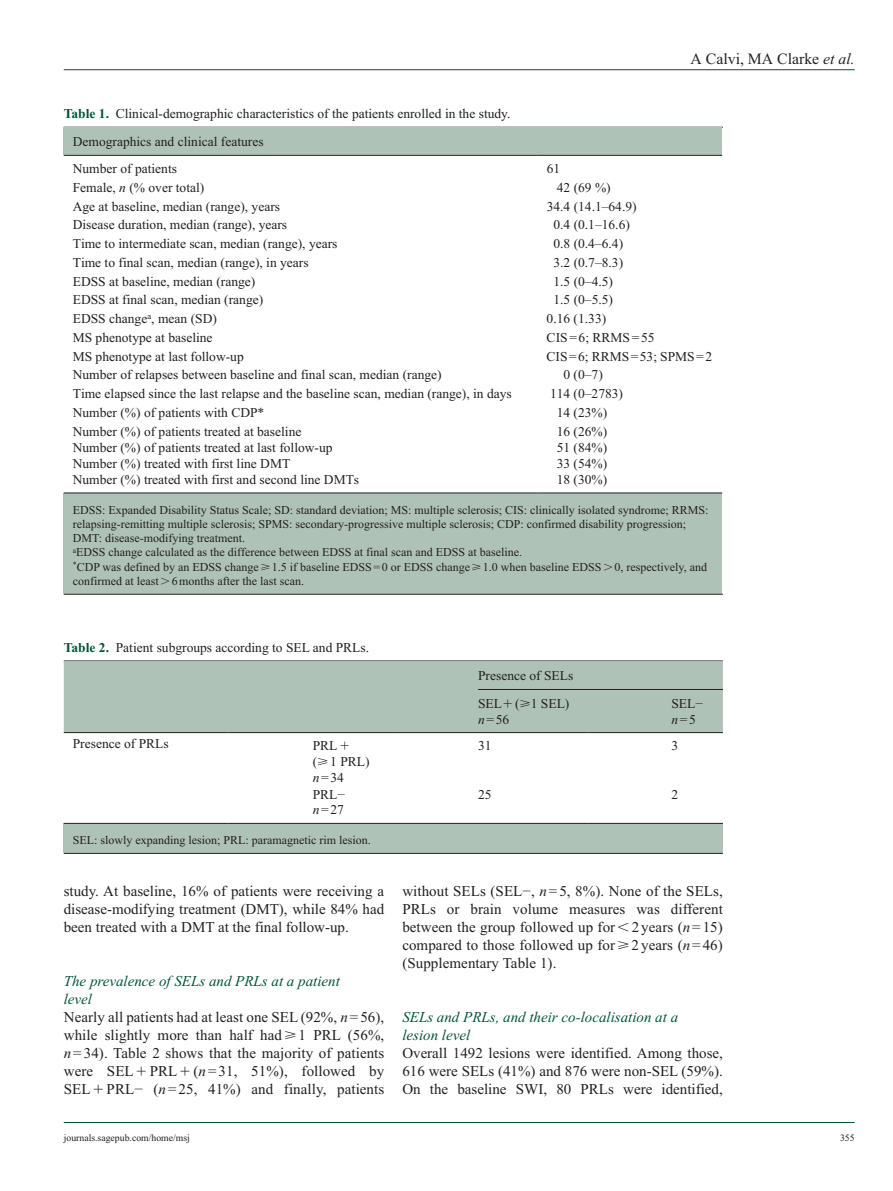
<style>
.page{position:relative;width:893px;height:1191px;background:#fff}
.page>*{position:absolute;margin:0;border:0;box-sizing:border-box;transform-origin:0 0}
.t1{font:15.75px "Times New Roman";color:#231f20}
.t2{font:15px/18px "Times New Roman";letter-spacing:.005em;color:#231f20;text-align:justify}
.t3{font:italic 15px/18px "Times New Roman";color:#015436}
.t4{font:13.5px/15.8px "Times New Roman";color:#231f20}
.t5{font:12px/14.2px "Times New Roman";color:#231f20}
.t6{font:9.75px "Times New Roman";color:#231f20}
.s1{font-style:italic}
.s2{font-weight:700;color:#015436}
.s3{font-style:italic;color:#015436}
</style>
<div class="page">
<hr style="left:64px;top:69px;width:791px;height:1px;background:#015436">
<hr style="left:64px;top:1122px;width:791px;height:1px;background:#015436">
<div style="left:64px;top:823px;width:659px;height:30px;background:#afc2b8"></div>
<div style="left:64px;top:493px;width:658px;height:101px;background:#afc2b8"></div>
<hr style="left:64px;top:127px;width:659px;height:1px;background:#231f20">
<hr style="left:64px;top:594px;width:659px;height:1px;background:#231f20">
<div style="left:64px;top:128px;width:658px;height:27px;background:#afc2b8"></div>
<hr style="left:538px;top:155px;width:184px;height:1px;background:#231f20">
<hr style="left:64px;top:155px;width:474px;height:1px;background:#231f20">
<hr style="left:64px;top:492px;width:474px;height:1px;background:#231f20">
<hr style="left:538px;top:492px;width:184px;height:1px;background:#231f20">
<hr style="left:64px;top:660px;width:659px;height:1px;background:#231f20">
<hr style="left:64px;top:853px;width:659px;height:1px;background:#231f20">
<div style="left:64px;top:661px;width:659px;height:71px;background:#afc2b8"></div>
<hr style="left:64px;top:732px;width:165px;height:1px;background:#231f20">
<hr style="left:229px;top:732px;width:165px;height:1px;background:#231f20">
<hr style="left:394px;top:732px;width:193px;height:1px;background:#231f20">
<hr style="left:587px;top:732px;width:136px;height:1px;background:#231f20">
<hr style="left:229px;top:823px;width:165px;height:1px;background:#231f20">
<hr style="left:394px;top:823px;width:193px;height:1px;background:#231f20">
<hr style="left:587px;top:823px;width:136px;height:1px;background:#231f20">
<hr style="left:64px;top:823px;width:165px;height:1px;background:#231f20">
<hr style="left:478px;top:689px;width:245px;height:1px;background:#231f20">
<svg style="left:504px;top:699px;width:8px;height:8px"></svg>
<p class="t1" style="left:691px;top:50px;width:166px">A Calvi, MA Clarke <span class="s1">et al.</span></p>
<p class="t4" style="left:73px;top:99px;width:439px;line-height:28.5px;text-indent:-9px"><span class="s2">Table 1.</span> Clinical-demographic characteristics of the patients enrolled in the study.<br>Demographics and clinical features</p>
<p class="t4" style="left:73px;top:160px;width:106px">Number of patients</p>
<p class="t4" style="left:547px;top:160px;width:15px">61</p>
<p class="t4" style="left:73px;top:179px;width:133px">Female, <span class="s1">n</span> (% over total)</p>
<p class="t4" style="left:557px;top:179px;width:55px">42 (69 %)</p>
<p class="t4" style="left:73px;top:198px;width:209px">Age at baseline, median (range), years</p>
<p class="t4" style="left:547px;top:198px;width:91px">34.4 (14.1–64.9)</p>
<p class="t4" style="left:73px;top:217px;width:216px">Disease duration, median (range), years</p>
<p class="t4" style="left:553px;top:217px;width:78px">0.4 (0.1–16.6)</p>
<p class="t4" style="left:73px;top:235px;width:266px">Time to intermediate scan, median (range), years</p>
<p class="t4" style="left:553px;top:235px;width:71px">0.8 (0.4–6.4)</p>
<p class="t4" style="left:73px;top:254px;width:237px">Time to final scan, median (range), in years</p>
<p class="t4" style="left:553px;top:254px;width:71px">3.2 (0.7–8.3)</p>
<p class="t4" style="left:73px;top:273px;width:184px">EDSS at baseline, median (range)</p>
<p class="t4" style="left:553px;top:273px;width:61px">1.5 (0–4.5)</p>
<p class="t4" style="left:73px;top:292px;width:192px">EDSS at final scan, median (range)</p>
<p class="t4" style="left:553px;top:292px;width:61px">1.5 (0–5.5)</p>
<p class="t4" style="left:73px;top:311px;width:146px">EDSS change<sup>a</sup>, mean (SD)</p>
<p class="t4" style="left:547px;top:310px;width:61px">0.16 (1.33)</p>
<p class="t4" style="left:73px;top:329px;width:141px">MS phenotype at baseline</p>
<p class="t4" style="left:547px;top:329px;width:109px">CIS=6; RRMS=55</p>
<p class="t4" style="left:73px;top:348px;width:172px">MS phenotype at last follow-up</p>
<p class="t4" style="left:547px;top:348px;width:167px">CIS=6; RRMS=53; SPMS=2</p>
<p class="t4" style="left:73px;top:367px;width:370px">Number of relapses between baseline and final scan, median (range)</p>
<p class="t4" style="left:563px;top:367px;width:41px">0 (0–7)</p>
<p class="t4" style="left:73px;top:385px;width:441px">Time elapsed since the last relapse and the baseline scan, median (range), in days</p>
<p class="t4" style="left:550px;top:385px;width:75px">114 (0–2783)</p>
<p class="t4" style="left:73px;top:404px;width:193px">Number (%) of patients with CDP*</p>
<p class="t4" style="left:557px;top:404px;width:52px">14 (23%)</p>
<p class="t4" style="left:73px;top:423px;width:230px">Number (%) of patients treated at baseline</p>
<p class="t4" style="left:557px;top:423px;width:52px">16 (26%)</p>
<p class="t4" style="left:73px;top:440px;width:288px">Number (%) of patients treated at last follow-up<br>Number (%) treated with first line DMT<br>Number (%) treated with first and second line DMTs</p>
<p class="t4" style="left:557px;top:440px;width:52px;text-align:justify">51 (84%)<br>33 (54%)<br>18 (30%)</p>
<p class="t5" style="left:73px;top:502px;width:637px">EDSS: Expanded Disability Status Scale; SD: standard deviation; MS: multiple sclerosis; CIS: clinically isolated syndrome; RRMS: relapsing-remitting multiple sclerosis; SPMS: secondary-progressive multiple sclerosis; CDP: confirmed disability progression; DMT: disease-modifying treatment.<br><sup>a</sup>EDSS change calculated as the difference between EDSS at final scan and EDSS at baseline.<br><sup>*</sup>CDP was defined by an EDSS change⩾1.5 if baseline EDSS=0 or EDSS change⩾1.0 when baseline EDSS 0, respectively, and confirmed at least 6months after the last scan.</p>
<p class="t4" style="left:64px;top:639px;width:307px"><span class="s2">Table 2.</span> Patient subgroups according to SEL and PRLs.</p>
<p class="t4" style="left:478px;top:661px;width:97px;line-height:27.8px">Presence of SELs<br>SEL (⩾1 SEL)</p>
<p class="t4" style="left:478px;top:711px;width:33px"><span class="s1">n</span>=56</p>
<p class="t4" style="left:671px;top:695px;width:33px">SEL− <span class="s1">n</span>=5</p>
<p class="t4" style="left:73px;top:736px;width:97px">Presence of PRLs</p>
<p class="t4" style="left:313px;top:738px;width:58px">PRL<br>(⩾1 PRL) <span class="s1">n</span>=34</p>
<p class="t4" style="left:478px;top:738px;width:15px">31</p>
<p class="t4" style="left:671px;top:738px;width:8px">3</p>
<p class="t4" style="left:313px;top:786px;width:34px">PRL− <span class="s1">n</span>=27</p>
<p class="t4" style="left:478px;top:786px;width:15px">25</p>
<p class="t4" style="left:671px;top:786px;width:8px">2</p>
<p class="t5" style="left:73px;top:833px;width:299px">SEL: slowly expanding lesion; PRL: paramagnetic rim lesion.</p>
<p class="t2" style="left:64px;top:882px;width:322px">study. At baseline, 16% of patients were receiving a disease-modifying treatment (DMT), while 84% had been treated with a DMT at the final follow-up.</p>
<p class="t2" style="left:64px;top:972px;width:322px;text-align:left"><span class="s3">The prevalence of SELs and PRLs at a patient<br>level<br></span>Nearly all patients had at least one SEL (92%, <span class="s1">n</span>=56), while slightly more than half had⩾1 PRL (56%, <span class="s1">n</span>=34). Table 2 shows that the majority of patients were SEL PRL (<span class="s1">n</span>=31, 51%), followed by SEL PRL− (<span class="s1">n</span>=25, 41%) and finally, patients</p>
<p class="t2" style="left:402px;top:882px;width:322px">without SELs (SEL−, <span class="s1">n</span>=5, 8%). None of the SELs, PRLs or brain volume measures was different between the group followed up for 2 years (<span class="s1">n</span>=15) compared to those followed up for⩾2 years (<span class="s1">n</span>=46) (Supplementary Table 1).</p>
<p class="t3" style="left:402px;top:1008px;width:277px">SELs and PRLs, and their co-localisation at a lesion level</p>
<p class="t2" style="left:402px;top:1044px;width:322px">Overall 1492 lesions were identified. Among those, 616 were SELs (41%) and 876 were non-SEL (59%).<br>On the baseline SWI, 80 PRLs were identified,</p>
<p class="t6" style="left:64px;top:1132px;width:128px">journals.sagepub.com/home/msj</p>
<p class="t6" style="left:840px;top:1132px;width:16px">355</p>
</div>
